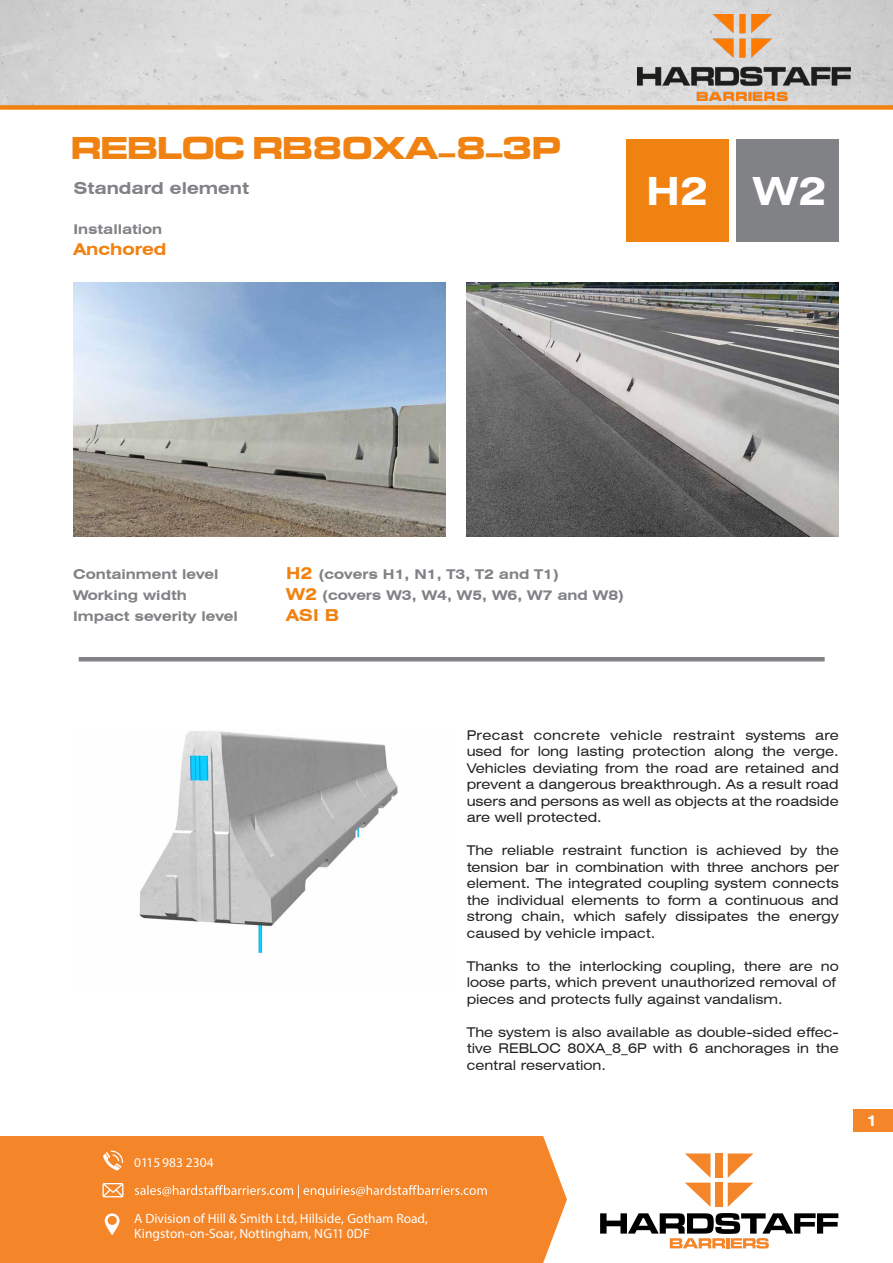
<style>
.page{position:relative;width:893px;height:1263px;background:#fff}
.page>*{position:absolute;margin:0;border:0;box-sizing:border-box;transform-origin:0 0}
.t1{font:700 expanded 39px "Swiss 721 BT";color:#fff}
.t2{font:33px "Microgramma D Bold Exte";color:#f08212}
.t3{font:700 expanded 16.5px "Swiss 721 BT";color:#808285}
.t4{font:700 expanded 16.5px "Swiss 721 BT";color:#f08212}
.t5{font:700 expanded 15px "Swiss 721 BT";color:#fff}
.t6{font:expanded 13.5px/16.5px "Swiss 721 BT";color:#231f20;text-align:justify}
.t7{font:700 expanded 13.5px "Swiss 721 BT";color:#808285}
.t8{font:13.5px/15px "Myriad Pro";color:#fff}
.s1{font-size:16.5px;color:#f08212}
</style>
<div class="page">
<div style="left:626px;top:139px;width:102px;height:102px;background:#f08212"></div>
<div style="left:737px;top:139px;width:102px;height:102px;background:#808285"></div>
<img style="left:0;top:0;width:893px;height:105px">
<div style="left:0;top:105px;width:893px;height:5px;background:#f08212"></div>
<img style="left:139px;top:731px;width:259px;height:224px">
<img style="left:467px;top:283px;width:372px;height:253px">
<img style="left:73px;top:283px;width:372px;height:253px">
<img style="left:638px;top:15px;width:212px;height:85px">
<div style="left:854px;top:1109px;width:39px;height:22px;background:#f58529"></div>
<div style="left:0;top:1136px;width:567px;height:127px;background:#f58529"></div>
<svg style="left:135px;top:1185px;width:352px;height:13px;background:#f69d54"></svg>
<svg style="left:102px;top:1183px;width:21px;height:14px"></svg>
<svg style="left:105px;top:1213px;width:15px;height:22px"></svg>
<svg style="left:103px;top:1150px;width:20px;height:20px"></svg>
<svg style="left:600px;top:1213px;width:238px;height:35px"></svg>
<svg style="left:685px;top:1153px;width:25px;height:54px"></svg>
<svg style="left:728px;top:1153px;width:25px;height:54px"></svg>
<div style="left:715px;top:1153px;width:8px;height:25px;background:#f58529"></div>
<div style="left:715px;top:1182px;width:8px;height:25px;background:#f58529"></div>
<hr style="left:79px;top:657px;width:746px;height:4px;background:#808285">
<p class="t2" style="left:71px;top:126px;width:491px">REBLOC RB80XA_8_3P</p>
<p class="t3" style="left:73px;top:178px;width:177px">Standard element</p>
<p class="t7" style="left:73px;top:221px;width:90px">Installation</p>
<p class="t4" style="left:73px;top:239px;width:95px">Anchored</p>
<p class="t1" style="left:646px;top:168px;width:64px">H2</p>
<p class="t1" style="left:753px;top:168px;width:75px">W2</p>
<p class="t7" style="left:73px;top:566px;width:147px">Containment level</p>
<p class="t7" style="left:286px;top:566px;width:274px"><span class="s1">H2</span> (covers H1, N1, T3, T2 and T1)</p>
<p class="t7" style="left:73px;top:587px;width:115px">Working width</p>
<p class="t7" style="left:286px;top:587px;width:339px"><span class="s1">W2</span> (covers W3, W4, W5, W6, W7 and W8)</p>
<p class="t7" style="left:73px;top:608px;width:166px">Impact severity level</p>
<p class="t4" style="left:286px;top:605px;width:54px">ASI B</p>
<p class="t8" style="left:134px;top:1155px;width:81px">0115 983 2304</p>
<p class="t8" style="left:134px;top:1210px;width:295px">A Division of Hill &amp; Smith Ltd, Hillside, Gotham Road,<br>Kingston-on-Soar, Nottingham, NG11 0DF</p>
<p class="t6" style="left:467px;top:726px;width:374px">Precast concrete vehicle restraint systems are used for long lasting protection along the verge.<br>Vehicles deviating from the road are retained and prevent a dangerous breakthrough. As a result road users and persons as well as objects at the roadside are well protected.</p>
<p class="t6" style="left:467px;top:842px;width:374px">The reliable restraint function is achieved by the tension bar in combination with three anchors per element. The integrated coupling system connects the individual elements to form a continuous and strong chain, which safely dissipates the energy caused by vehicle impact.</p>
<p class="t6" style="left:467px;top:957px;width:374px">Thanks to the interlocking coupling, there are no loose parts, which prevent unauthorized removal of</p>
<p class="t6" style="left:467px;top:990px;width:317px">pieces and protects fully against vandalism.</p>
<p class="t6" style="left:467px;top:1023px;width:374px">The system is also available as double-sided effec&shy;tive REBLOC 80XA_8_6P with 6 anchorages in the central reservation.</p>
<p class="t5" style="left:866px;top:1111px;width:12px">1</p>
</div>
